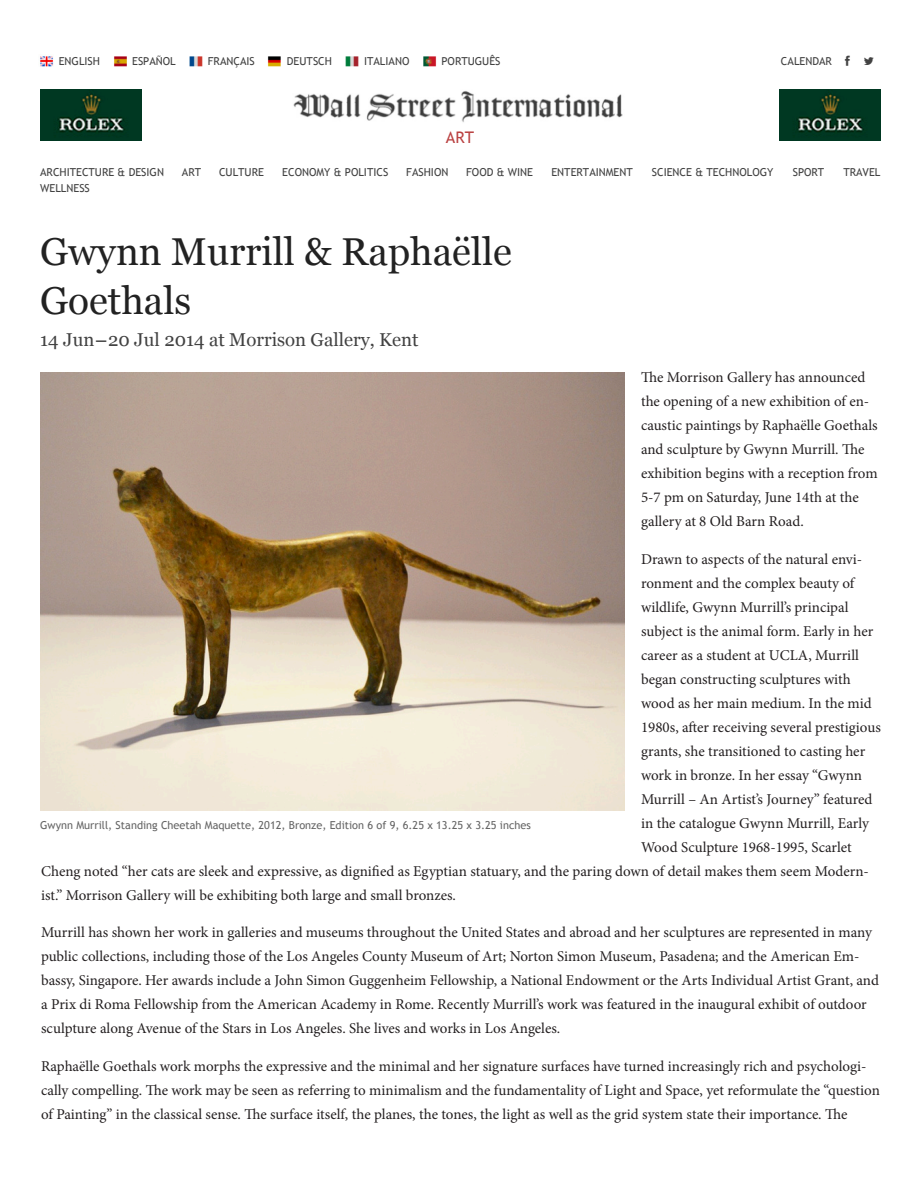
<style>
.page{position:relative;width:918px;height:1188px;background:#fff}
.page>*{position:absolute;margin:0;border:0;box-sizing:border-box;transform-origin:0 0}
.t1{font:38.85px/49.8px "Georgia";color:#222}
.t2{font:18.6px "Georgia";color:#424242}
.t3{font:16.05px "Trebuchet MS";color:#ba4242}
.t4{font:15px/24px "Minion Pro";color:#231f20}
.t5{font:14.4px/23.5px "Georgia";color:#424242}
.t6{font:10.95px "Trebuchet MS";color:#424242}
.t7{font:10.95px "Trebuchet MS";color:#656565}
.s1{font-family:"Arial"}
</style>
<div class="page">
<img style="left:40px;top:90px;width:101px;height:51px">
<img style="left:779px;top:90px;width:102px;height:51px">
<img style="left:423px;top:56px;width:14px;height:11px">
<img style="left:345px;top:56px;width:14px;height:11px">
<img style="left:267px;top:56px;width:14px;height:11px">
<img style="left:189px;top:56px;width:14px;height:11px">
<img style="left:114px;top:56px;width:13px;height:11px">
<img style="left:40px;top:56px;width:14px;height:11px">
<img style="left:293px;top:91px;width:330px;height:31px">
<img style="left:40px;top:373px;width:585px;height:437px">
<p class="t6" style="left:59px;top:55px;width:43px">ENGLISH</p>
<p class="t6" style="left:132px;top:55px;width:45px">ESPAÑOL</p>
<p class="t6" style="left:208px;top:55px;width:48px">FRANÇAIS</p>
<p class="t6" style="left:287px;top:55px;width:47px">DEUTSCH</p>
<p class="t6" style="left:364px;top:55px;width:47px">ITALIANO</p>
<p class="t6" style="left:442px;top:55px;width:61px">PORTUGUÊS</p>
<p class="t6" style="left:781px;top:55px;width:53px">CALENDAR</p>
<p class="t3" style="left:446px;top:128px;width:30px">ART</p>
<p class="t6" style="left:40px;top:166px;width:125px">ARCHITECTURE &amp; DESIGN</p>
<p class="t6" style="left:182px;top:166px;width:21px">ART</p>
<p class="t6" style="left:219px;top:166px;width:46px">CULTURE</p>
<p class="t6" style="left:282px;top:166px;width:107px">ECONOMY &amp; POLITICS</p>
<p class="t6" style="left:406px;top:166px;width:44px">FASHION</p>
<p class="t6" style="left:466px;top:166px;width:68px">FOOD &amp; WINE</p>
<p class="t6" style="left:551px;top:166px;width:83px">ENTERTAINMENT</p>
<p class="t6" style="left:652px;top:166px;width:123px">SCIENCE &amp; TECHNOLOGY</p>
<p class="t6" style="left:793px;top:166px;width:33px">SPORT</p>
<p class="t6" style="left:843px;top:166px;width:39px">TRAVEL</p>
<p class="t6" style="left:40px;top:182px;width:51px">WELLNESS</p>
<h1 class="t1" style="left:40px;top:227px;width:473px">Gwynn Murrill &amp; Raphaëlle<br>Goethals</h1>
<p class="t2" style="left:40px;top:328px;width:380px">14 Jun<span class="s1">–</span>20 Jul 2014 at Morrison Gallery, Kent</p>
<p class="t4" style="left:641px;top:366px;width:238px">The Morrison Gallery has announced the opening of a new exhibition of en&shy;caustic paintings by Raphaëlle Goethals and sculpture by Gwynn Murrill. The exhibition begins with a reception from 5-7 pm on Saturday, June 14th at the gallery at 8 Old Barn Road.</p>
<p class="t4" style="left:641px;top:547px;width:223px">Drawn to aspects of the natural envi-</p>
<p class="t4" style="left:641px;top:571px;width:215px">ronment and the complex beauty of</p>
<p class="t4" style="left:641px;top:595px;width:209px">wildlife, Gwynn Murrill’s principal</p>
<p class="t4" style="left:641px;top:619px;width:234px">subject is the animal form. Early in her</p>
<p class="t4" style="left:641px;top:643px;width:220px">career as a student at UCLA, Murrill</p>
<p class="t4" style="left:641px;top:667px;width:211px">began constructing sculptures with</p>
<p class="t4" style="left:641px;top:691px;width:232px">wood as her main medium. In the mid</p>
<p class="t4" style="left:641px;top:715px;width:241px">1980s, after receiving several prestigious</p>
<p class="t4" style="left:641px;top:739px;width:226px">grants, she transitioned to casting her</p>
<p class="t4" style="left:641px;top:763px;width:223px">work in bronze. In her essay “Gwynn</p>
<p class="t4" style="left:641px;top:787px;width:233px">Murrill – An Artist’s Journey” featured</p>
<p class="t4" style="left:641px;top:811px;width:229px">in the catalogue Gwynn Murrill, Early</p>
<p class="t4" style="left:641px;top:835px;width:212px">Wood Sculpture 1968-1995, Scarlet</p>
<p class="t4" style="left:41px;top:859px;width:829px">Cheng noted “her cats are sleek and expressive, as dignified as Egyptian statuary, and the paring down of detail makes them seem Modern-</p>
<p class="t4" style="left:41px;top:883px;width:417px">ist.” Morrison Gallery will be exhibiting both large and small bronzes.</p>
<p class="t4" style="left:41px;top:921px;width:840px">Murrill has shown her work in galleries and museums throughout the United States and abroad and her sculptures are represented in many public collections, including those of the Los Angeles County Museum of Art; Norton Simon Museum, Pasadena; and the American Em&shy;bassy, Singapore. Her awards include a John Simon Guggenheim Fellowship, a National Endowment or the Arts Individual Artist Grant, and a Prix di Roma Fellowship from the American Academy in Rome. Recently Murrill’s work was featured in the inaugural exhibit of outdoor sculpture along Avenue of the Stars in Los Angeles. She lives and works in Los Angeles.</p>
<p class="t4" style="left:41px;top:1054px;width:840px">Raphaëlle Goethals work morphs the expressive and the minimal and her signature surfaces have turned increasingly rich and psychologi&shy;cally compelling. The work may be seen as referring to minimalism and the fundamentality of Light and Space, yet reformulate the “question of Painting” in the classical sense. The surface itself, the planes, the tones, the light as well as the grid system state their importance. The</p>
<p class="t7" style="left:40px;top:819px;width:492px">Gwynn Murrill, Standing Cheetah Maquette, 2012, Bronze, Edition 6 of 9, 6.25 x 13.25 x 3.25 inches</p>
<p class="t5" style="left:40px;top:860px;width:580px">The Morrison Gallery has announced the opening of a new exhibition of encaustic paintings by Raphaëlle Goethals and sculpture by Gwynn Murrill. The exhibition begins with a</p>
<p class="t5" style="left:40px;top:946px;width:576px">Drawn to aspects of the natural environment and the complex beauty of wildlife, Gwynn Murrill’s principal subject is the animal form. Early in her career as a student at UCLA, Murrill began constructing sculptures with wood as her main medium. In the mid 1980s, after receiving several prestigious grants, she transitioned to casting her work in bronze. In</p>
</div>
